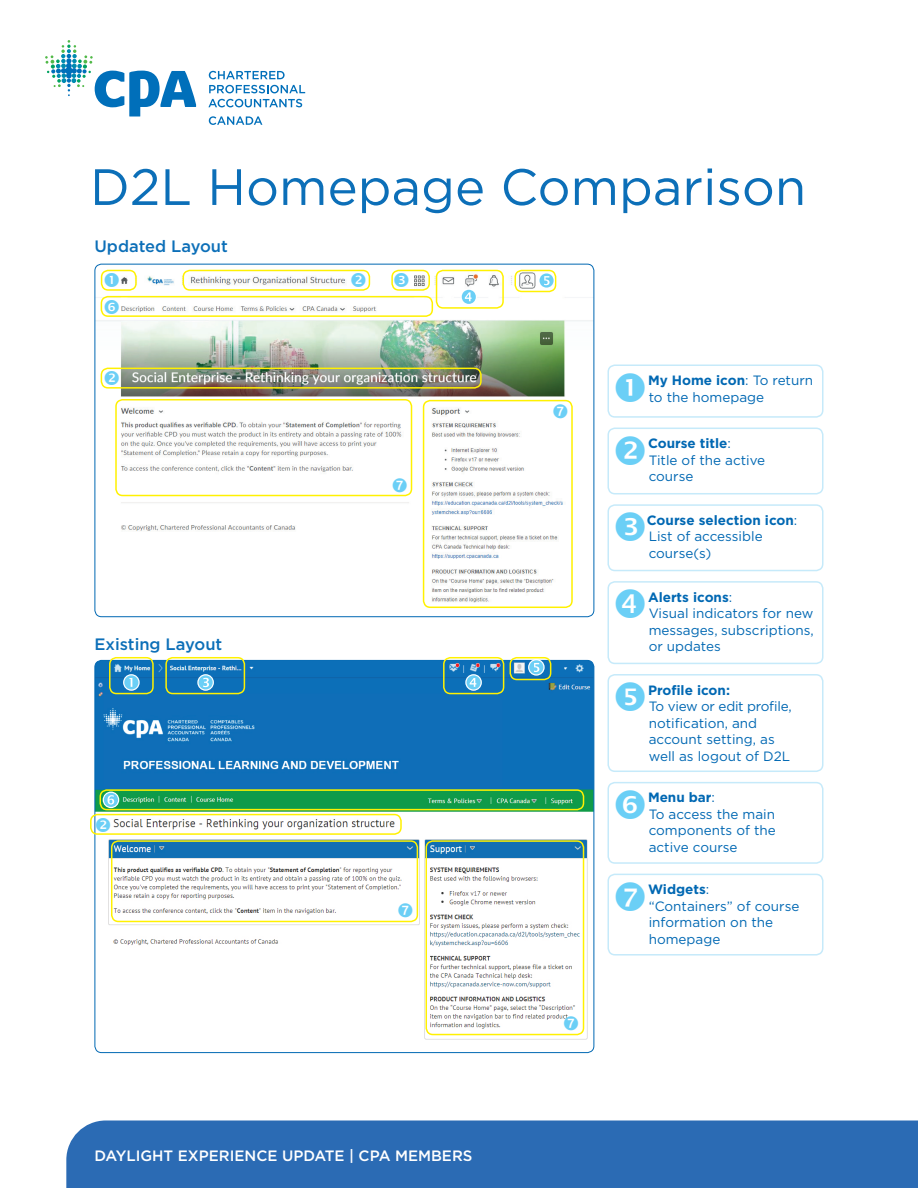
<style>
.page{position:relative;width:918px;height:1188px;background:#fff}
.page>*{position:absolute;margin:0;border:0;box-sizing:border-box;transform-origin:0 0}
.t1{font:51px "Gotham";color:#0c6fb8}
.t2{font:500 16.5px "Gotham";color:#0c6fb8}
.t3{font:500 15px "Gotham";color:#fff}
.t4{font:13.5px/16.5px "Gotham";color:#0168b3}
.t5{font:700 13.5px "Gotham";color:#0168b3}
.s1{font-weight:700}
</style>
<div class="page">
<div style="left:66px;top:1120px;width:852px;height:68px;background:#2b6bb4"></div>
<svg style="left:209px;top:71px;width:76px;height:8px"></svg>
<svg style="left:209px;top:85px;width:96px;height:8px"></svg>
<svg style="left:208px;top:99px;width:94px;height:8px"></svg>
<svg style="left:45px;top:40px;width:151px;height:77px"></svg>
<svg style="left:209px;top:116px;width:53px;height:9px"></svg>
<img style="left:95px;top:264px;width:499px;height:353px">
<img style="left:95px;top:660px;width:499px;height:380px">
<div style="left:109px;top:657px;width:45px;height:37px;border:2px solid #fff101;border-radius:7px"></div>
<div style="left:165px;top:657px;width:80px;height:37px;border:2px solid #fff101;border-radius:7px"></div>
<div style="left:443px;top:657px;width:61px;height:37px;border:2px solid #fff101;border-radius:7px"></div>
<div style="left:510px;top:657px;width:41px;height:23px;border:2px solid #fff101;border-radius:7px"></div>
<div style="left:101px;top:270px;width:36px;height:21px;border:2px solid #fff101;border-radius:7px"></div>
<div style="left:101px;top:368px;width:381px;height:21px;border:2px solid #fff101;border-radius:7px"></div>
<div style="left:90px;top:814px;width:312px;height:21px;border:2px solid #fff101;border-radius:7px"></div>
<div style="left:100px;top:789px;width:484px;height:21px;border:2px solid #fff101;border-radius:7px"></div>
<div style="left:111px;top:840px;width:307px;height:82px;border:2px solid #fff101;border-radius:7px"></div>
<div style="left:426px;top:840px;width:158px;height:195px;border:2px solid #fff101;border-radius:7px"></div>
<div style="left:101px;top:296px;width:332px;height:21px;border:2px solid #fff101;border-radius:7px"></div>
<div style="left:115px;top:399px;width:297px;height:97px;border:2px solid #fff101;border-radius:7px"></div>
<div style="left:423px;top:400px;width:150px;height:208px;border:2px solid #fff101;border-radius:7px"></div>
<div style="left:183px;top:270px;width:187px;height:21px;border:2px solid #fff101;border-radius:7px"></div>
<div style="left:391px;top:270px;width:39px;height:21px;border:2px solid #fff101;border-radius:7px"></div>
<div style="left:514px;top:270px;width:42px;height:22px;border:2px solid #fff101;border-radius:7px"></div>
<div style="left:436px;top:270px;width:68px;height:39px;border:2px solid #fff101;border-radius:7px"></div>
<svg style="left:123px;top:674px;width:17px;height:17px"></svg>
<svg style="left:124px;top:675px;width:14px;height:15px"></svg>
<svg style="left:460px;top:289px;width:17px;height:16px"></svg>
<svg style="left:462px;top:290px;width:14px;height:14px"></svg>
<svg style="left:103px;top:792px;width:16px;height:16px"></svg>
<svg style="left:104px;top:793px;width:14px;height:14px"></svg>
<svg style="left:538px;top:272px;width:17px;height:17px"></svg>
<svg style="left:540px;top:273px;width:14px;height:15px"></svg>
<svg style="left:528px;top:659px;width:17px;height:17px"></svg>
<svg style="left:529px;top:660px;width:14px;height:14px"></svg>
<svg style="left:465px;top:674px;width:17px;height:17px"></svg>
<svg style="left:467px;top:675px;width:14px;height:15px"></svg>
<svg style="left:197px;top:674px;width:17px;height:17px"></svg>
<svg style="left:199px;top:675px;width:14px;height:15px"></svg>
<div style="left:608px;top:364px;width:216px;height:54px;border:2px solid #c6eafa;border-radius:7px"></div>
<div style="left:608px;top:428px;width:216px;height:66px;border:2px solid #c6eafa;border-radius:7px"></div>
<div style="left:608px;top:504px;width:216px;height:67px;border:2px solid #c6eafa;border-radius:7px"></div>
<div style="left:608px;top:581px;width:216px;height:83px;border:2px solid #c6eafa;border-radius:7px"></div>
<div style="left:608px;top:674px;width:216px;height:98px;border:2px solid #c6eafa;border-radius:7px"></div>
<div style="left:608px;top:782px;width:216px;height:82px;border:2px solid #c6eafa;border-radius:7px"></div>
<div style="left:608px;top:874px;width:216px;height:82px;border:2px solid #c6eafa;border-radius:7px"></div>
<svg style="left:105px;top:273px;width:14px;height:14px"></svg>
<svg style="left:352px;top:273px;width:14px;height:14px"></svg>
<svg style="left:96px;top:818px;width:14px;height:14px"></svg>
<svg style="left:105px;top:371px;width:14px;height:14px"></svg>
<svg style="left:395px;top:273px;width:14px;height:14px"></svg>
<svg style="left:105px;top:299px;width:14px;height:15px"></svg>
<svg style="left:393px;top:478px;width:14px;height:14px"></svg>
<svg style="left:399px;top:903px;width:14px;height:14px"></svg>
<svg style="left:564px;top:1016px;width:14px;height:15px"></svg>
<svg style="left:553px;top:405px;width:14px;height:14px"></svg>
<h1 class="t1" style="left:90px;top:154px;width:718px">D2L Homepage Comparison</h1>
<p class="t2" style="left:94px;top:236px;width:135px">Updated Layout</p>
<p class="t2" style="left:94px;top:633px;width:129px">Existing Layout</p>
<p class="t3" style="left:94px;top:1146px;width:379px">DAYLIGHT EXPERIENCE UPDATE | CPA MEMBERS</p>
<p class="t4" style="left:648px;top:372px;width:167px"><span class="s1">My Home icon</span>: To return to the homepage</p>
<p class="t4" style="left:648px;top:435px;width:119px"><span class="s1">Course title</span>:<br>Title of the active course</p>
<p class="t4" style="left:647px;top:512px;width:152px"><span class="s1">Course selection icon</span>:<br>List of accessible course(s)</p>
<p class="t4" style="left:648px;top:588px;width:167px"><span class="s1">Alerts icons</span>:<br>Visual indicators for new messages, subscriptions, or updates</p>
<p class="t5" style="left:648px;top:681px;width:84px">Profile icon:</p>
<p class="t4" style="left:649px;top:698px;width:145px">To view or edit profile, notification, and account setting, as well as logout of D2L</p>
<p class="t4" style="left:648px;top:789px;width:129px"><span class="s1">Menu bar</span>:<br>To access the main components of the active course</p>
<p class="t4" style="left:648px;top:881px;width:153px"><span class="s1">Widgets</span>:<br>“Containers” of course information on the homepage</p>
</div>
